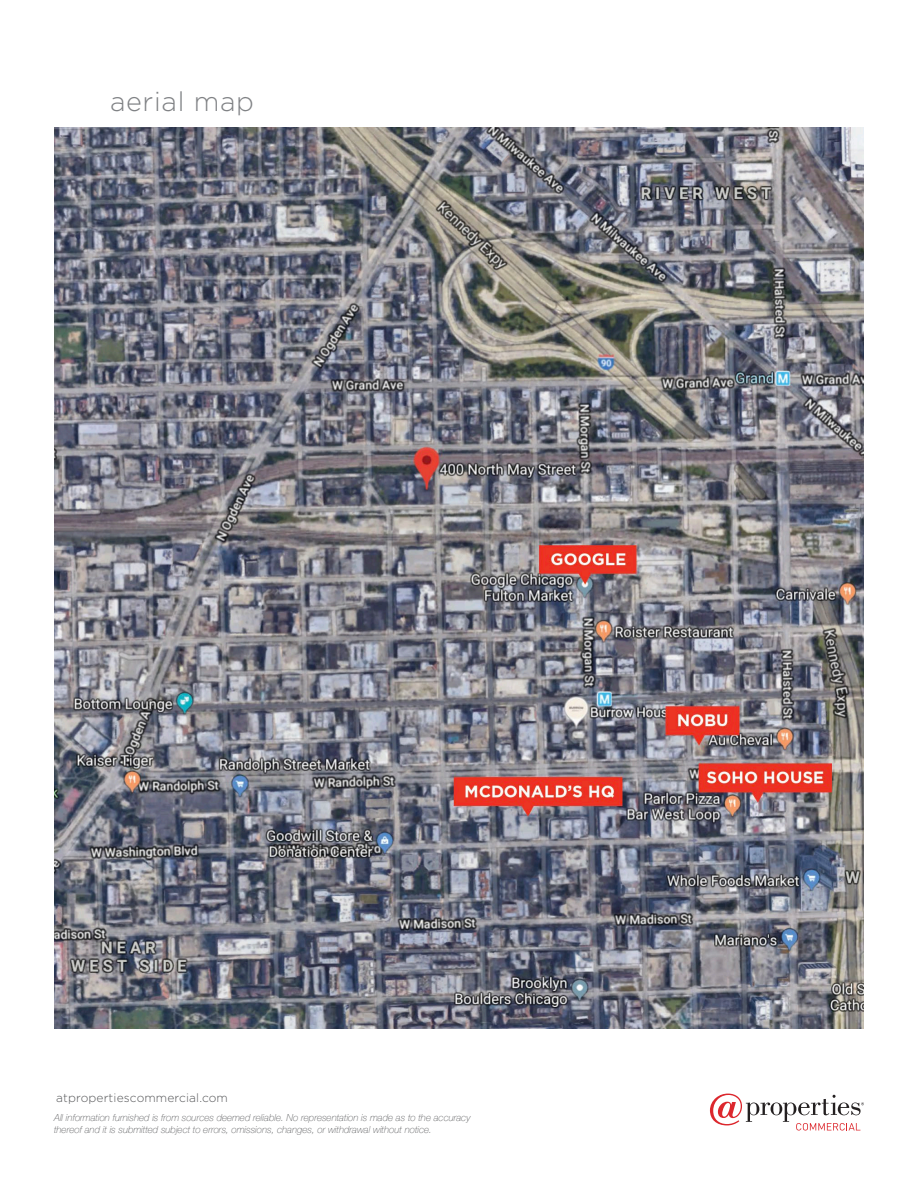
<style>
.page{position:relative;width:918px;height:1188px;background:#fff}
.page>*{position:absolute;margin:0;border:0;box-sizing:border-box;transform-origin:0 0}
.Headline{font:300 27px "Gotham";letter-spacing:.025em;color:#808285}
.t1{font:300 12px "Gotham";letter-spacing:.01em;color:#57585a}
.t2{font:italic 100 9.75px/11.7px "Helvetica Neue";color:#57585a}
</style>
<div class="page">
<img style="left:54px;top:127px;width:810px;height:901px">
<svg style="left:710px;top:1094px;width:154px;height:37px"></svg>
<p class="Headline" style="left:110px;top:85px;width:146px">aerial map</p>
<p class="t1" style="left:56px;top:1090px;width:173px">atpropertiescommercial.com</p>
<p class="t2" style="left:54px;top:1112px;width:418px">All information furnished is from sources deemed reliable. No representation is made as to the accuracy thereof and it is submitted subject to errors, omissions, changes, or withdrawal without notice.</p>
</div>
